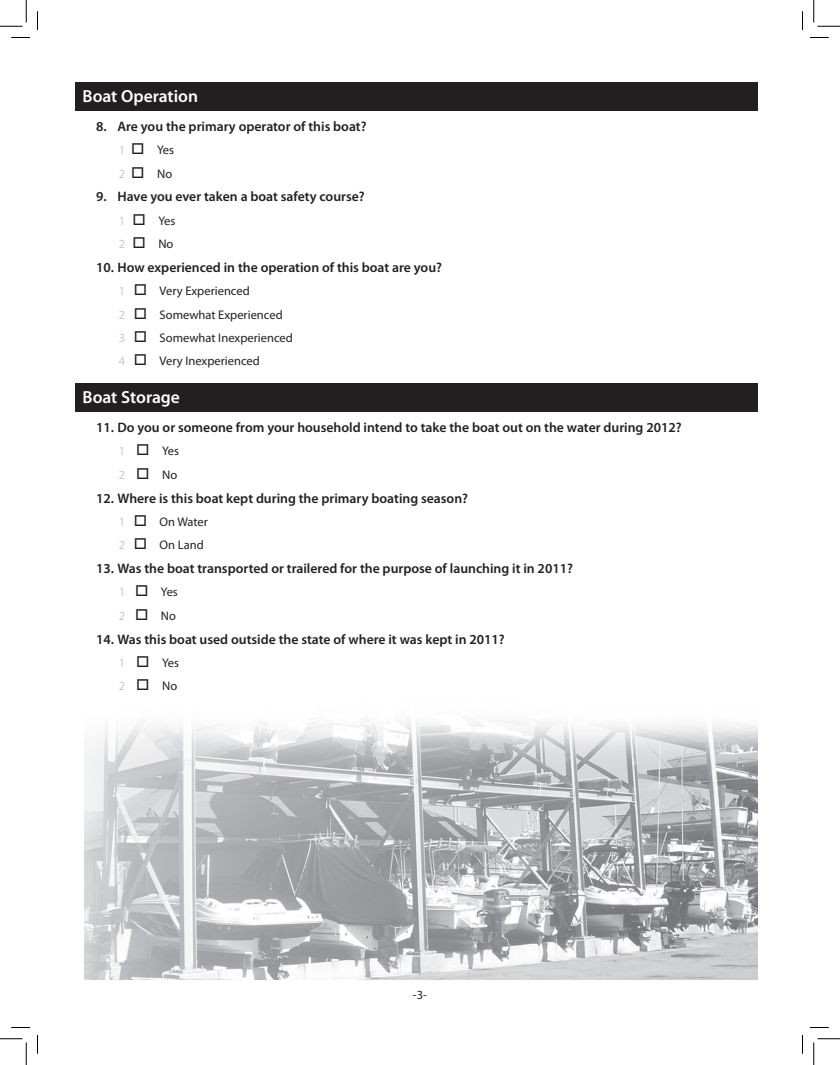
<style>
.page{position:relative;width:840px;height:1065px;background:#fff}
.page>*{position:absolute;margin:0;border:0;box-sizing:border-box;transform-origin:0 0}
.t1{font:600 17.5px "Myriad Pro";color:#fff}
.t2{font:600 13.75px "Myriad Pro";color:#231f20}
.t3{font:12.5px/23.4px "Myriad Pro";color:#231f20}
.s1{color:#c7c8ca}
</style>
<div class="page">
<img style="left:84px;top:719px;width:673px;height:261px">
<div style="left:75px;top:384px;width:683px;height:28px;background:#231f20"></div>
<div style="left:75px;top:82px;width:683px;height:29px;background:#231f20"></div>
<svg style="left:11px;top:37px;width:19px;height:1px"></svg>
<svg style="left:810px;top:37px;width:19px;height:1px"></svg>
<svg style="left:11px;top:1027px;width:19px;height:1px"></svg>
<svg style="left:810px;top:1027px;width:19px;height:1px"></svg>
<svg style="left:37px;top:11px;width:1px;height:19px"></svg>
<svg style="left:37px;top:1035px;width:1px;height:19px"></svg>
<svg style="left:802px;top:11px;width:1px;height:19px"></svg>
<svg style="left:802px;top:1035px;width:1px;height:19px"></svg>
<svg style="left:0;top:0;width:27px;height:27px"></svg>
<svg style="left:0;top:1039px;width:27px;height:26px"></svg>
<svg style="left:814px;top:0;width:26px;height:27px"></svg>
<svg style="left:814px;top:1039px;width:26px;height:26px"></svg>
<p class="t1" style="left:82px;top:85px;width:117px">Boat Operation</p>
<p class="t2" style="left:96px;top:118px;width:272px">8. Are you the primary operator of this boat?</p>
<p class="t3" style="left:119px;top:138px;width:57px"><span class="s1">1</span> □ Yes<br><span class="s1">2</span>□ No</p>
<p class="t2" style="left:96px;top:188px;width:270px">9. Have you ever taken a boat safety course?</p>
<p class="t3" style="left:119px;top:209px;width:58px"><span class="s1">1</span> □ Yes<br><span class="s1">2</span>□ No</p>
<p class="t2" style="left:96px;top:259px;width:348px">10. How experienced in the operation of this boat are you?</p>
<p class="t3" style="left:119px;top:279px;width:176px"><span class="s1">1</span> □ Very Experienced<br><span class="s1">2</span> □ Somewhat Experienced<br><span class="s1">3</span> □ Somewhat Inexperienced<br><span class="s1">4</span> □ Very Inexperienced</p>
<p class="t1" style="left:82px;top:386px;width:99px">Boat Storage</p>
<p class="t2" style="left:96px;top:419px;width:587px">11. Do you or someone from your household intend to take the boat out on the water during 2012?</p>
<p class="t3" style="left:119px;top:439px;width:62px"><span class="s1">1</span> □ Yes<br><span class="s1">2</span>□ No</p>
<p class="t2" style="left:96px;top:489px;width:374px">12. Where is this boat kept during the primary boating season?</p>
<p class="t3" style="left:119px;top:510px;width:91px"><span class="s1">1</span> □ On Water<br><span class="s1">2</span> □ On Land</p>
<p class="t2" style="left:96px;top:560px;width:479px">13. Was the boat transported or trailered for the purpose of launching it in 2011?</p>
<p class="t3" style="left:119px;top:580px;width:61px"><span class="s1">1</span> □ Yes<br><span class="s1">2</span>□ No</p>
<p class="t2" style="left:96px;top:630px;width:410px">14. Was this boat used outside the state of where it was kept in 2011?</p>
<p class="t3" style="left:119px;top:651px;width:62px"><span class="s1">1</span> □ Yes<br><span class="s1">2</span>□ No</p>
<p class="t3" style="left:413px;top:983px;width:16px">-3-</p>
</div>
